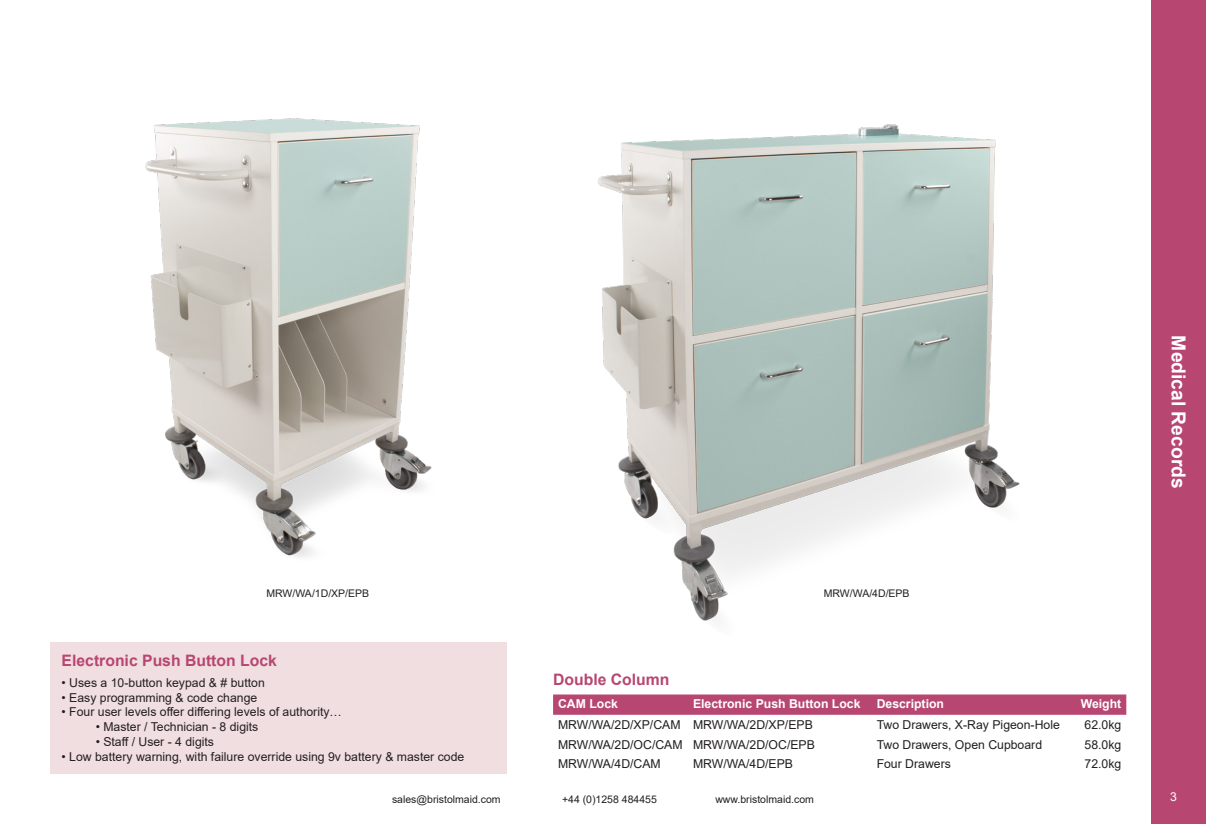
<style>
.page{position:relative;width:1206px;height:824px;background:#fff}
.page>*{position:absolute;margin:0;border:0;box-sizing:border-box;transform-origin:0 0}
.t1{font:700 19.25px "Arial";color:#fff}
.t2{font:700 15.75px "Arial";color:#b74671}
.t3{font:12.25px "Arial";color:#231f20}
.t4{font:700 12.25px "Arial";color:#fff}
.t5{font:12.25px "Arial";color:#fff}
.t6{font:10.5px "Arial";color:#231f20}
</style>
<div class="page">
<div style="left:1151px;top:0;width:54px;height:823px;background:#b74671"></div>
<div style="left:50px;top:642px;width:456px;height:132px;background:#f1dee1"></div>
<img style="left:145px;top:118px;width:287px;height:439px">
<img style="left:597px;top:124px;width:423px;height:497px">
<div style="left:553px;top:694px;width:573px;height:20px;background:#b74671"></div>
<p class="t6" style="left:266px;top:585px;width:104px">MRW/WA/1D/XP/EPB</p>
<p class="t6" style="left:823px;top:585px;width:87px">MRW/WA/4D/EPB</p>
<p class="t2" style="left:62px;top:649px;width:217px">Electronic Push Button Lock</p>
<p class="t3" style="left:62px;top:674px;width:205px">• Uses a 10-button keypad &amp; # button</p>
<p class="t3" style="left:62px;top:689px;width:197px">• Easy programming &amp; code change</p>
<p class="t3" style="left:62px;top:703px;width:282px">• Four user levels offer differing levels of authority…</p>
<p class="t3" style="left:96px;top:718px;width:164px">• Master / Technician - 8 digits</p>
<p class="t3" style="left:96px;top:733px;width:120px">• Staff / User - 4 digits</p>
<p class="t3" style="left:62px;top:747px;width:404px">• Low battery warning, with failure override using 9v battery &amp; master code</p>
<p class="t2" style="left:553px;top:667px;width:118px">Double Column</p>
<p class="t4" style="left:558px;top:695px;width:61px">CAM Lock</p>
<p class="t4" style="left:693px;top:695px;width:169px">Electronic Push Button Lock</p>
<p class="t4" style="left:876px;top:695px;width:69px">Description</p>
<p class="t4" style="left:1080px;top:695px;width:42px">Weight</p>
<p class="t3" style="left:558px;top:715px;width:124px">MRW/WA/2D/XP/CAM</p>
<p class="t3" style="left:693px;top:715px;width:121px">MRW/WA/2D/XP/EPB</p>
<p class="t3" style="left:876px;top:715px;width:185px">Two Drawers, X-Ray Pigeon-Hole</p>
<p class="t3" style="left:1084px;top:715px;width:38px">62.0kg</p>
<p class="t3" style="left:558px;top:735px;width:126px">MRW/WA/2D/OC/CAM</p>
<p class="t3" style="left:693px;top:735px;width:123px">MRW/WA/2D/OC/EPB</p>
<p class="t3" style="left:876px;top:735px;width:167px">Two Drawers, Open Cupboard</p>
<p class="t3" style="left:1084px;top:735px;width:38px">58.0kg</p>
<p class="t3" style="left:558px;top:755px;width:104px">MRW/WA/4D/CAM</p>
<p class="t3" style="left:693px;top:755px;width:102px">MRW/WA/4D/EPB</p>
<p class="t3" style="left:876px;top:755px;width:76px">Four Drawers</p>
<p class="t3" style="left:1084px;top:755px;width:38px">72.0kg</p>
<h1 class="t1" style="left:1191px;top:335px;width:154px;rotate:90deg">Medical Records</h1>
<p class="t6" style="left:392px;top:792px;width:110px">sales@bristolmaid.com</p>
<p class="t6" style="left:562px;top:792px;width:96px">+44 (0)1258 484455</p>
<p class="t6" style="left:715px;top:792px;width:100px">www.bristolmaid.com</p>
<p class="t5" style="left:1170px;top:788px;width:8px">3</p>
</div>
